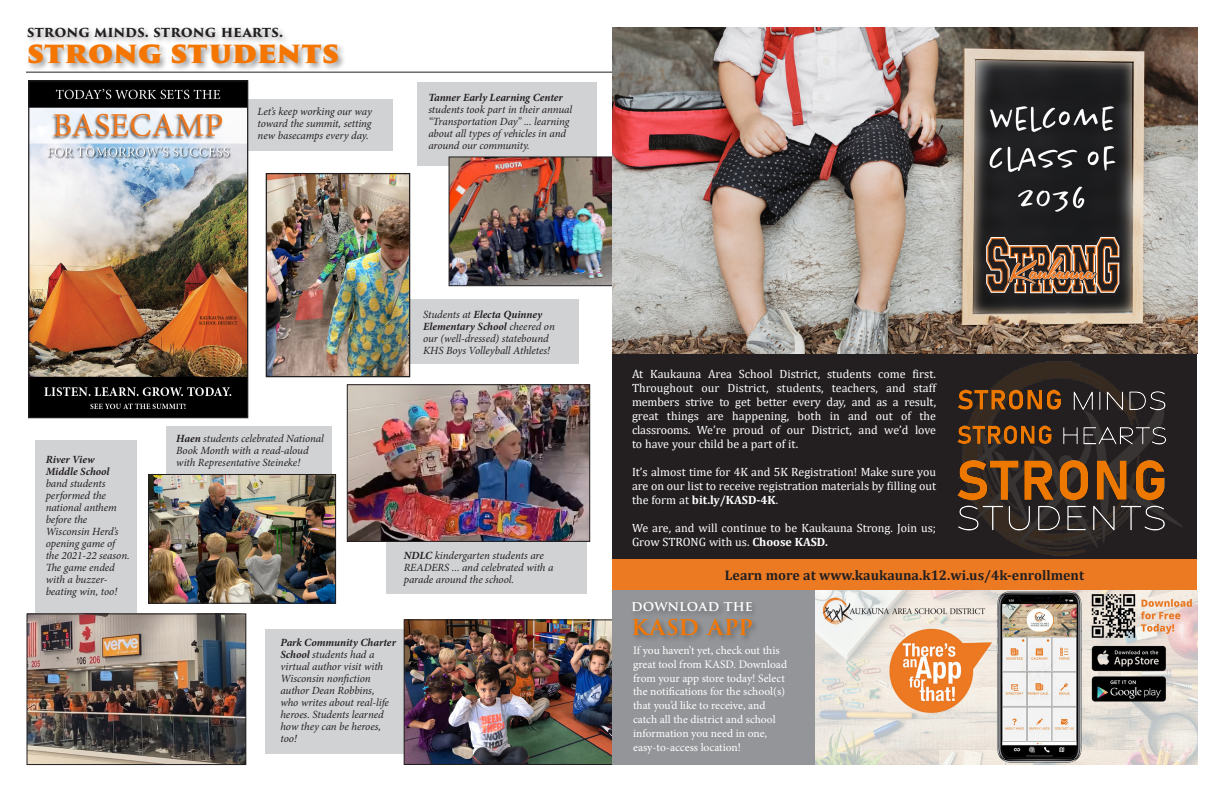
<style>
.page{position:relative;width:1224px;height:792px;background:#fff}
.page>*{position:absolute;margin:0;border:0;box-sizing:border-box;transform-origin:0 0}
.t1{font:900 28px "Trajan Pro 3";color:#f47600}
.t2{font:600 25px "Trajan Pro 3";letter-spacing:.01em;color:#f47600}
.t3{font:700 14px "Cambria";color:#231f20}
.t4{font:700 14px "Trajan Pro 3";color:#231f20}
.t5{font:600 14px "Trajan Pro 3";letter-spacing:.005em;color:#fff}
.t6{font:12px/14px "Cambria";color:#fff;text-align:justify}
.t7{font:11.5px/13.8px "Minion Pro";letter-spacing:-.005em;color:#fff}
.t8{font:italic 11px/12px "Minion Pro";letter-spacing:-.01em;color:#231f20}
.s1{font-weight:700}
</style>
<div class="page">
<div style="left:167px;top:426px;width:165px;height:61px;background:#d1d2d4"></div>
<div style="left:386px;top:517px;width:200px;height:76px;background:#d1d2d4"></div>
<div style="left:266px;top:629px;width:233px;height:124px;background:#d1d2d4"></div>
<img style="left:406px;top:621px;width:206px;height:142px">
<div style="left:404px;top:619px;width:211px;height:146px;border:1px solid #231f20"></div>
<div style="left:417px;top:82px;width:180px;height:84px;background:#d1d2d4"></div>
<img style="left:451px;top:159px;width:161px;height:125px">
<div style="left:449px;top:157px;width:188px;height:129px;border:1px solid #231f20"></div>
<div style="left:612px;top:353px;width:585px;height:235px;background:#231f20"></div>
<img style="left:1003px;top:361px;width:179px;height:195px">
<img style="left:612px;top:27px;width:585px;height:326px">
<div style="left:612px;top:560px;width:585px;height:30px;background:#ec7a23"></div>
<img style="left:957px;top:379px;width:219px;height:160px">
<div style="left:612px;top:590px;width:585px;height:174px;background:#939598"></div>
<img style="left:815px;top:590px;width:382px;height:174px">
<div style="left:631px;top:600px;width:129px;height:44px;background:#231f20;opacity:.43"></div>
<div style="left:35px;top:441px;width:101px;height:184px;background:#d1d2d4"></div>
<div style="left:393px;top:299px;width:186px;height:65px;background:#d1d2d4"></div>
<div style="left:231px;top:99px;width:162px;height:51px;background:#d1d2d4"></div>
<div style="left:25px;top:26px;width:322px;height:46px;background:#231f20;opacity:.43"></div>
<hr style="left:26px;top:72px;width:586px;height:1px;background:#231f20">
<img style="left:30px;top:82px;width:216px;height:334px">
<div style="left:28px;top:80px;width:220px;height:338px;border:1px solid #231f20"></div>
<img style="left:29px;top:616px;width:215px;height:147px">
<div style="left:27px;top:614px;width:219px;height:151px;border:1px solid #231f20"></div>
<img style="left:349px;top:386px;width:239px;height:154px">
<div style="left:347px;top:384px;width:243px;height:158px;border:1px solid #231f20"></div>
<img style="left:268px;top:175px;width:140px;height:200px">
<div style="left:266px;top:173px;width:144px;height:204px;border:1px solid #231f20"></div>
<img style="left:150px;top:476px;width:184px;height:126px">
<div style="left:148px;top:474px;width:188px;height:130px;border:1px solid #231f20"></div>
<p class="t4" style="left:27px;top:22px;width:258px">STRONG MINDS. STRONG HEARTS.</p>
<p class="t1" style="left:27px;top:31px;width:314px">STRONG STUDENTS</p>
<p class="t8" style="left:258px;top:106px;width:116px;text-align:justify">Let’s keep working our way toward the summit, setting new basecamps every day.</p>
<p class="t8" style="left:428px;top:92px;width:145px"><span class="s1">Tanner Early Learning Center </span>students took part in their annual “Transportation Day” ... learning about all types of vehicles in and around our community.</p>
<p class="t8" style="left:46px;top:453px;width:86px"><span class="s1">River View<br>Middle School </span>band students performed the national anthem before the<br>Wisconsin Herd’s opening game of the 2021-22 season.<br>The game ended with a buzzer&shy;beating win, too!</p>
<p class="t8" style="left:176px;top:432px;width:149px"><span class="s1">Haen</span> students celebrated National<br>Book Month with a read-aloud with Representative Steineke!</p>
<p class="t8" style="left:423px;top:308px;width:133px">Students at <span class="s1">Electa Quinney<br>Elementary School</span> cheered on our (well-dressed) statebound<br>KHS Boys Volleyball Athletes!</p>
<p class="t8" style="left:404px;top:549px;width:151px"><span class="s1">NDLC</span> kindergarten students are<br>READERS ... and celebrated with a parade around the school.</p>
<p class="t8" style="left:280px;top:637px;width:117px"><span class="s1">Park Community Charter<br>School</span> students had a virtual author visit with<br>Wisconsin nonfiction author Dean Robbins,<br>who writes about real-life heroes. Students learned how they can be heroes, too!</p>
<p class="t6" style="left:632px;top:366px;width:306px">At Kaukauna Area School District, students come first.<br>Throughout our District, students, teachers, and staff members strive to get better every day, and as a result, great things are happening, both in and out of the classrooms. We’re proud of our District, and we’d love to have your child be a part of it.</p>
<p class="t6" style="left:632px;top:464px;width:306px">It’s almost time for 4K and 5K Registration! Make sure you are on our list to receive registration materials by filling out the form at <span class="s1">bit.ly/KASD-4K</span>.</p>
<p class="t6" style="left:632px;top:520px;width:306px">We are, and will continue to be Kaukauna Strong. Join us;<br>Grow STRONG with us. <span class="s1">Choose KASD.</span></p>
<p class="t3" style="left:725px;top:566px;width:361px">Learn more at www.kaukauna.k12.wi.us/4k-enrollment</p>
<p class="t5" style="left:631px;top:596px;width:123px">DOWNLOAD THE</p>
<p class="t2" style="left:631px;top:608px;width:123px">KASD APP</p>
<p class="t7" style="left:633px;top:643px;width:156px">If you haven’t yet, check out this great tool from KASD. Download from your app store today! Select the notifications for the school(s) that you’d like to receive, and catch all the district and school information you need in one, easy-to-access location!</p>
</div>
